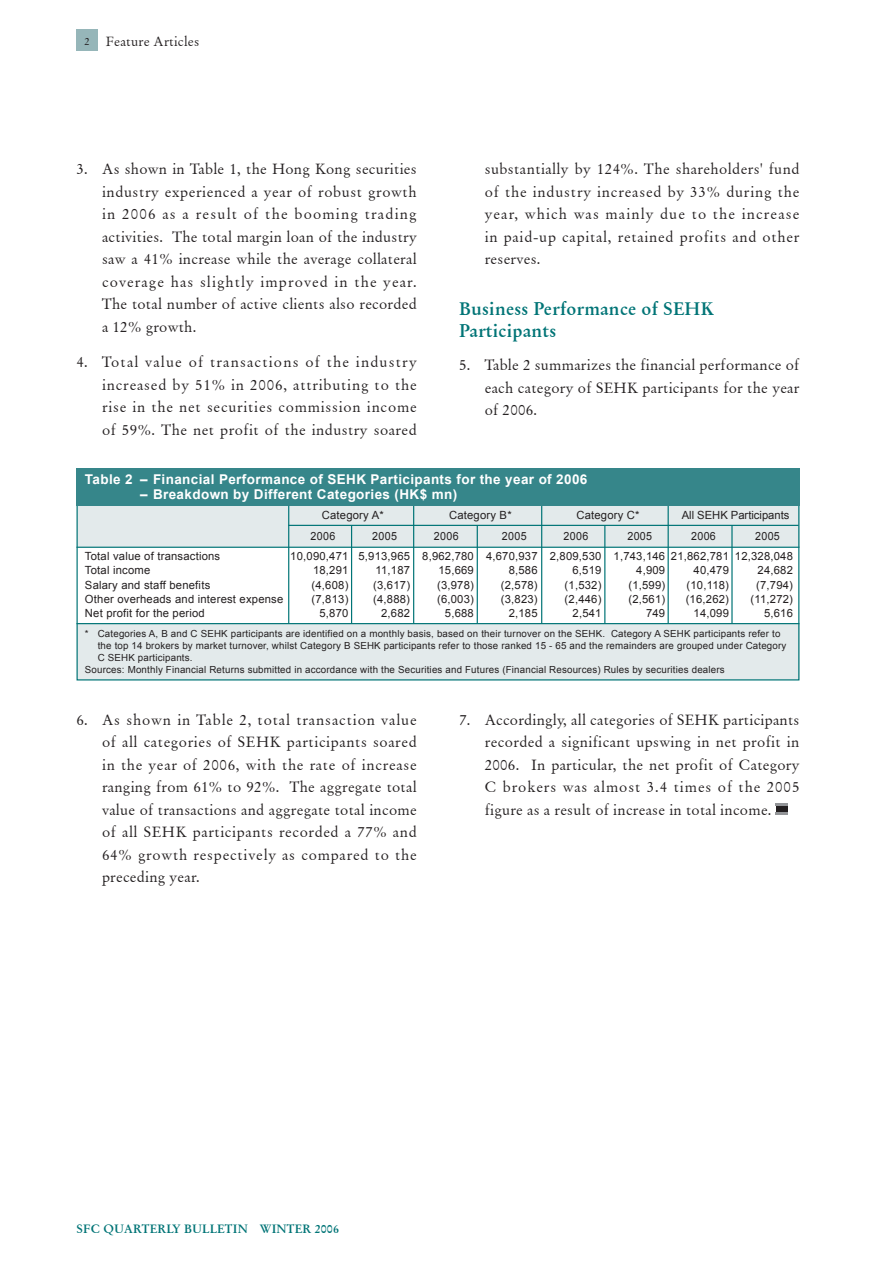
<style>
.page{position:relative;width:893px;height:1263px;background:#fff}
.page>*{position:absolute;margin:0;border:0;box-sizing:border-box;transform-origin:0 0}
.t1{font:700 18px/22.5px "Baramond";letter-spacing:.015em;color:#007476}
.t2{font:15px/22.5px "Baramond";letter-spacing:.015em;color:#231f20;text-align:justify}
.t3{font:700 13.5px "Arial";letter-spacing:.03em;color:#fff}
.t4{font:13.5px "Baramond";letter-spacing:.01em;color:#231f20}
.t5{font:700 12px "Baramond";letter-spacing:.015em;color:#007476}
.t6{font:11.25px "Arial";letter-spacing:.02em;color:#231f20}
.t7{font:11.25px "Arial";letter-spacing:.02em;color:#231f20;scale:.95 1}
.t8{font:11.25px "Arial";color:#231f20}
.t9{font:10.5px "Baramond";color:#231f20}
.t10{font:9.75px "Arial";letter-spacing:.02em;color:#231f20}
</style>
<div class="page">
<div style="left:77px;top:30px;width:21px;height:21px;background:#96b6b9"></div>
<svg style="left:76px;top:469px;width:724px;height:212px"></svg>
<div style="left:76px;top:468px;width:723px;height:38px;background:#36868a"></div>
<svg style="left:776px;top:803px;width:12px;height:12px"></svg>
<hr style="left:288px;top:525px;width:511px;height:1px;background:#007476">
<hr style="left:351px;top:526px;width:1px;height:98px;background:#007476">
<hr style="left:477px;top:526px;width:1px;height:98px;background:#007476">
<hr style="left:604px;top:526px;width:1px;height:98px;background:#007476">
<hr style="left:731px;top:526px;width:2px;height:98px;background:#007476">
<hr style="left:288px;top:506px;width:1px;height:118px;background:#007476">
<hr style="left:77px;top:547px;width:722px;height:1px;background:#007476">
<hr style="left:77px;top:623px;width:722px;height:1px;background:#007476">
<p class="t9" style="left:85px;top:35px;width:7px">2</p>
<p class="t4" style="left:106px;top:33px;width:95px">Feature Articles</p>
<p class="t2" style="left:102px;top:158px;width:316px;text-indent:-26px">3. As shown in Table 1, the Hong Kong securities industry experienced a year of robust growth in 2006 as a result of the booming trading activities. The total margin loan of the industry saw a 41% increase while the average collateral coverage has slightly improved in the year.<br>The total number of active clients also recorded a 12% growth.</p>
<p class="t2" style="left:102px;top:351px;width:316px;text-indent:-26px">4. Total value of transactions of the industry increased by 51% in 2006, attributing to the rise in the net securities commission income of 59%. The net profit of the industry soared</p>
<p class="t2" style="left:485px;top:158px;width:316px">substantially by 124%. The shareholders' fund of the industry increased by 33% during the year, which was mainly due to the increase in paid-up capital, retained profits and other reserves.</p>
<p class="t1" style="left:459px;top:297px;width:256px">Business Performance of SEHK<br>Participants</p>
<p class="t2" style="left:485px;top:354px;width:316px;text-indent:-26px">5. Table 2 summarizes the financial performance of each category of SEHK participants for the year of 2006.</p>
<p class="t3" style="left:85px;top:472px;width:504px">Table 2 – Financial Performance of SEHK Participants for the year of 2006</p>
<p class="t3" style="left:140px;top:487px;width:318px">– Breakdown by Different Categories (HK$ mn)</p>
<p class="t6" style="left:322px;top:509px;width:64px">Category A*</p>
<p class="t6" style="left:449px;top:509px;width:64px">Category B*</p>
<p class="t6" style="left:576px;top:509px;width:65px">Category C*</p>
<p class="t8" style="left:682px;top:509px;width:109px">All SEHK Participants</p>
<p class="t7" style="left:311px;top:529px;width:27px">2006</p>
<p class="t7" style="left:372px;top:529px;width:27px">2005</p>
<p class="t7" style="left:434px;top:529px;width:27px">2006</p>
<p class="t7" style="left:502px;top:529px;width:27px">2005</p>
<p class="t7" style="left:564px;top:529px;width:27px">2006</p>
<p class="t7" style="left:627px;top:529px;width:27px">2005</p>
<p class="t7" style="left:691px;top:529px;width:27px">2006</p>
<p class="t7" style="left:755px;top:529px;width:27px">2005</p>
<p class="t6" style="left:85px;top:550px;width:137px">Total value of transactions</p>
<p class="t6" style="left:290px;top:550px;width:504px">10,090,471 5,913,965 8,962,780 4,670,937 2,809,530 1,743,146 21,862,781 12,328,048</p>
<p class="t6" style="left:85px;top:564px;width:67px">Total income</p>
<p class="t6" style="left:313px;top:564px;width:37px">18,291</p>
<p class="t6" style="left:375px;top:564px;width:36px">11,187</p>
<p class="t6" style="left:438px;top:564px;width:37px">15,669</p>
<p class="t6" style="left:509px;top:564px;width:30px">8,586</p>
<p class="t6" style="left:572px;top:564px;width:30px">6,519</p>
<p class="t6" style="left:636px;top:564px;width:30px">4,909</p>
<p class="t6" style="left:694px;top:564px;width:37px">40,479</p>
<p class="t6" style="left:758px;top:564px;width:37px">24,682</p>
<p class="t6" style="left:85px;top:578px;width:127px">Salary and staff benefits</p>
<p class="t6" style="left:312px;top:578px;width:38px">(4,608)</p>
<p class="t6" style="left:373px;top:578px;width:38px">(3,617)</p>
<p class="t6" style="left:437px;top:578px;width:38px">(3,978)</p>
<p class="t6" style="left:501px;top:578px;width:38px">(2,578)</p>
<p class="t6" style="left:565px;top:578px;width:38px">(1,532)</p>
<p class="t6" style="left:628px;top:578px;width:38px">(1,599)</p>
<p class="t6" style="left:686px;top:578px;width:44px">(10,118)</p>
<p class="t6" style="left:756px;top:578px;width:38px">(7,794)</p>
<p class="t6" style="left:85px;top:593px;width:200px">Other overheads and interest expense</p>
<p class="t6" style="left:312px;top:593px;width:38px">(7,813)</p>
<p class="t6" style="left:373px;top:593px;width:38px">(4,888)</p>
<p class="t6" style="left:437px;top:593px;width:38px">(6,003)</p>
<p class="t6" style="left:501px;top:593px;width:38px">(3,823)</p>
<p class="t6" style="left:565px;top:593px;width:38px">(2,446)</p>
<p class="t6" style="left:628px;top:593px;width:38px">(2,561)</p>
<p class="t6" style="left:686px;top:593px;width:45px">(16,262)</p>
<p class="t6" style="left:750px;top:593px;width:44px">(11,272)</p>
<p class="t6" style="left:85px;top:607px;width:121px">Net profit for the period</p>
<p class="t6" style="left:319px;top:607px;width:30px">5,870</p>
<p class="t6" style="left:381px;top:607px;width:30px">2,682</p>
<p class="t6" style="left:445px;top:607px;width:30px">5,688</p>
<p class="t6" style="left:509px;top:607px;width:30px">2,185</p>
<p class="t6" style="left:572px;top:607px;width:30px">2,541</p>
<p class="t6" style="left:646px;top:607px;width:21px">749</p>
<p class="t6" style="left:694px;top:607px;width:37px">14,099</p>
<p class="t6" style="left:764px;top:607px;width:30px">5,616</p>
<p class="t10" style="left:85px;top:628px;width:697px">* Categories A, B and C SEHK participants are identified on a monthly basis, based on their turnover on the SEHK. Category A SEHK participants refer to</p>
<p class="t10" style="left:98px;top:640px;width:690px">the top 14 brokers by market turnover, whilst Category B SEHK participants refer to those ranked 15 - 65 and the remainders are grouped under Category</p>
<p class="t10" style="left:98px;top:652px;width:96px">C SEHK participants.</p>
<p class="t10" style="left:85px;top:664px;width:641px">Sources: Monthly Financial Returns submitted in accordance with the Securities and Futures (Financial Resources) Rules by securities dealers</p>
<p class="t2" style="left:102px;top:708px;width:316px;text-indent:-26px">6. As shown in Table 2, total transaction value of all categories of SEHK participants soared in the year of 2006, with the rate of increase ranging from 61% to 92%. The aggregate total value of transactions and aggregate total income of all SEHK participants recorded a 77% and 64% growth respectively as compared to the preceding year.</p>
<p class="t2" style="left:485px;top:708px;width:316px;text-indent:-26px">7. Accordingly, all categories of SEHK participants recorded a significant upswing in net profit in 2006. In particular, the net profit of Category C brokers was almost 3.4 times of the 2005 figure as a result of increase in total income.</p>
<p class="t5" style="left:77px;top:1221px;width:264px">SFC QUARTERLY BULLETIN WINTER 2006</p>
</div>
